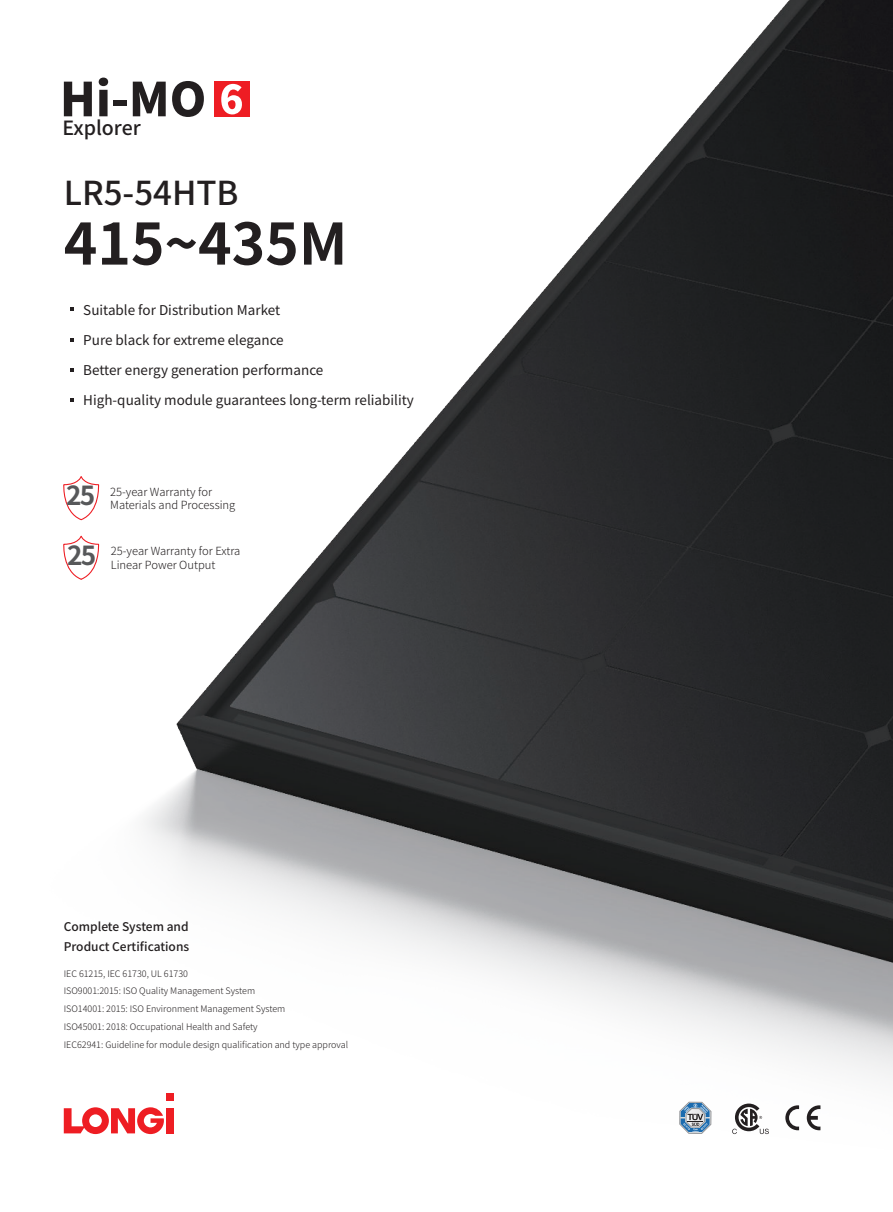
<style>
.page{position:relative;width:893px;height:1212px;background:#fff}
.page>*{position:absolute;margin:0;border:0;box-sizing:border-box;transform-origin:0 0}
.t1{font:700 57px "Source Han Sans CN";color:#231f20}
.t2{font:500 33px "Source Han Sans CN";color:#231f20}
.t3{font:700 26.25px "Source Han Sans CN";color:#57585a}
.t4{font:500 19.65px "Source Han Sans CN";color:#231f20}
.t5{font:13.5px "Source Han Sans CN";color:#231f20}
.t6{font:500 12px/20px "Source Han Sans CN";color:#231f20}
.t7{font:300 11.25px/13.5px "Source Han Sans CN";color:#231f20}
.t8{font:300 9px/17.9px "Source Han Sans CN";color:#231f20}
</style>
<div class="page">
<img style="left:63px;top:0;width:830px;height:1135px">
<svg style="left:679px;top:1101px;width:33px;height:33px"></svg>
<svg style="left:732px;top:1103px;width:37px;height:31px"></svg>
<svg style="left:785px;top:1105px;width:14px;height:25px"></svg>
<svg style="left:807px;top:1105px;width:13px;height:25px"></svg>
<svg style="left:64px;top:1107px;width:100px;height:27px"></svg>
<div style="left:167px;top:1093px;width:7px;height:7px;background:#ee1d23"></div>
<div style="left:167px;top:1108px;width:7px;height:26px;background:#ee1d23"></div>
<svg style="left:63px;top:476px;width:37px;height:45px"></svg>
<svg style="left:63px;top:535px;width:37px;height:46px"></svg>
<svg style="left:70px;top:307px;width:4px;height:4px"></svg>
<svg style="left:70px;top:338px;width:4px;height:3px"></svg>
<svg style="left:70px;top:368px;width:4px;height:4px"></svg>
<svg style="left:70px;top:398px;width:4px;height:4px"></svg>
<div style="left:214px;top:81px;width:35px;height:35px;background:#ee1d23"></div>
<svg style="left:64px;top:82px;width:28px;height:34px"></svg>
<svg style="left:99px;top:78px;width:9px;height:38px"></svg>
<div style="left:113px;top:100px;width:13px;height:6px;background:#231f20"></div>
<svg style="left:133px;top:82px;width:33px;height:34px"></svg>
<svg style="left:172px;top:81px;width:32px;height:36px"></svg>
<svg style="left:221px;top:84px;width:21px;height:30px"></svg>
<h3 class="t4" style="left:62px;top:116px;width:80px">Explorer</h3>
<h2 class="t2" style="left:64px;top:174px;width:176px">LR5-54HTB</h2>
<h1 class="t1" style="left:64px;top:212px;width:285px">415~435M</h1>
<h3 class="t5" style="left:83px;top:302px;width:198px">Suitable for Distribution Market</h3>
<h3 class="t5" style="left:83px;top:332px;width:202px">Pure black for extreme elegance</h3>
<h3 class="t5" style="left:83px;top:362px;width:242px">Better energy generation performance</h3>
<h3 class="t5" style="left:83px;top:392px;width:332px">High-quality module guarantees long-term reliability</h3>
<h3 class="t3" style="left:66px;top:481px;width:31px">25</h3>
<p class="t7" style="left:110px;top:485px;width:127px">25-year Warranty for<br>Materials and Processing</p>
<h3 class="t3" style="left:67px;top:540px;width:31px">25</h3>
<p class="t7" style="left:111px;top:545px;width:131px">25-year Warranty for Extra<br>Linear Power Output</p>
<h3 class="t6" style="left:64px;top:917px;width:127px">Complete System and<br>Product Certifications</h3>
<p class="t8" style="left:64px;top:964px;width:286px">IEC 61215, IEC 61730, UL 61730<br>ISO9001:2015: ISO Quality Management System<br>ISO14001: 2015: ISO Environment Management System<br>ISO45001: 2018: Occupational Health and Safety<br>IEC62941: Guideline for module design qualification and type approval</p>
</div>
